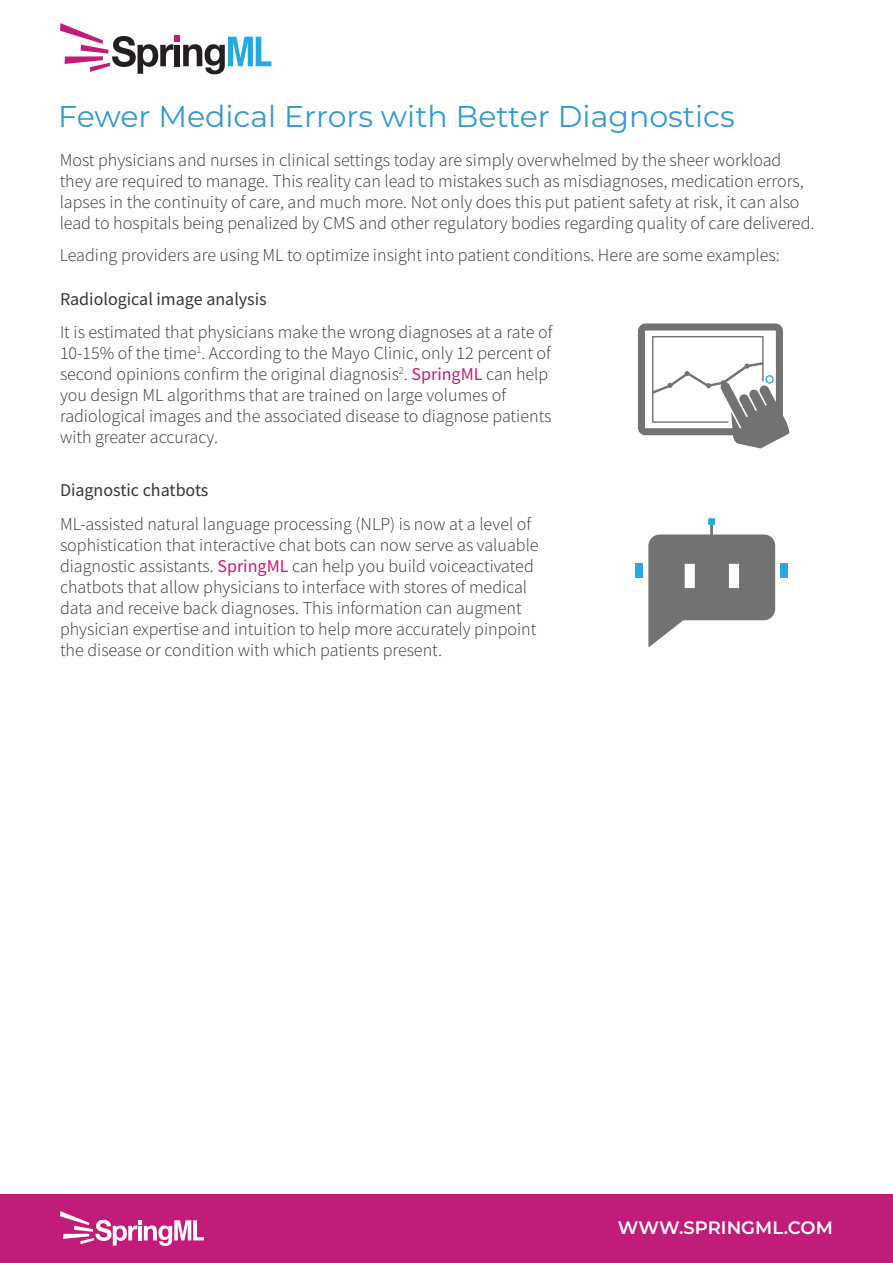
<style>
.page{position:relative;width:893px;height:1263px;background:#fff}
.page>*{position:absolute;margin:0;border:0;box-sizing:border-box;transform-origin:0 0}
.t1{font:30px "Montserrat";color:#3499cc}
.t2{font:300 18px/21px "Source Sans Pro";color:#363535}
.t3{font:18px "Source Sans Pro";color:#363535}
.t4{font:600 18px "Montserrat";color:#fff}
.s1{font-weight:400;color:#c11c79}
</style>
<div class="page">
<svg style="left:638px;top:323px;width:152px;height:125px"></svg>
<div style="left:635px;top:564px;width:8px;height:14px;background:#27aae1"></div>
<div style="left:781px;top:564px;width:7px;height:14px;background:#27aae1"></div>
<svg style="left:648px;top:518px;width:127px;height:129px"></svg>
<div style="left:174px;top:45px;width:6px;height:21px;background:#231f20"></div>
<svg style="left:183px;top:37px;width:88px;height:37px"></svg>
<svg style="left:60px;top:23px;width:113px;height:51px"></svg>
<div style="left:174px;top:35px;width:6px;height:7px;background:#c01c78"></div>
<div style="left:0;top:1194px;width:893px;height:69px;background:#c11c79"></div>
<svg style="left:60px;top:1211px;width:144px;height:35px"></svg>
<h1 class="t1" style="left:58px;top:95px;width:678px">Fewer Medical Errors with Better Diagnostics</h1>
<p class="t2" style="left:60px;top:150px;width:756px">Most physicians and nurses in clinical settings today are simply overwhelmed by the sheer workload they are required to manage. This reality can lead to mistakes such as misdiagnoses, medication errors, lapses in the continuity of care, and much more. Not only does this put patient safety at risk, it can also lead to hospitals being penalized by CMS and other regulatory bodies regarding quality of care delivered.</p>
<p class="t2" style="left:60px;top:244px;width:722px">Leading providers are using ML to optimize insight into patient conditions. Here are some examples:</p>
<p class="t3" style="left:60px;top:287px;width:208px">Radiological image analysis</p>
<p class="t2" style="left:60px;top:322px;width:494px">It is estimated that physicians make the wrong diagnoses at a rate of 10-15% of the time<sup>1</sup>. According to the Mayo Clinic, only 12 percent of second opinions confirm the original diagnosis<sup>2</sup>. <span class="s1">SpringML</span> can help you design ML algorithms that are trained on large volumes of radiological images and the associated disease to diagnose patients with greater accuracy.</p>
<p class="t3" style="left:60px;top:479px;width:150px">Diagnostic chatbots</p>
<p class="t2" style="left:60px;top:513px;width:480px">ML-assisted natural language processing (NLP) is now at a level of sophistication that interactive chat bots can now serve as valuable diagnostic assistants. <span class="s1">SpringML</span> can help you build voiceactivated chatbots that allow physicians to interface with stores of medical data and receive back diagnoses. This information can augment physician expertise and intuition to help more accurately pinpoint the disease or condition with which patients present.</p>
<p class="t4" style="left:618px;top:1214px;width:216px">WWW.SPRINGML.COM</p>
</div>
